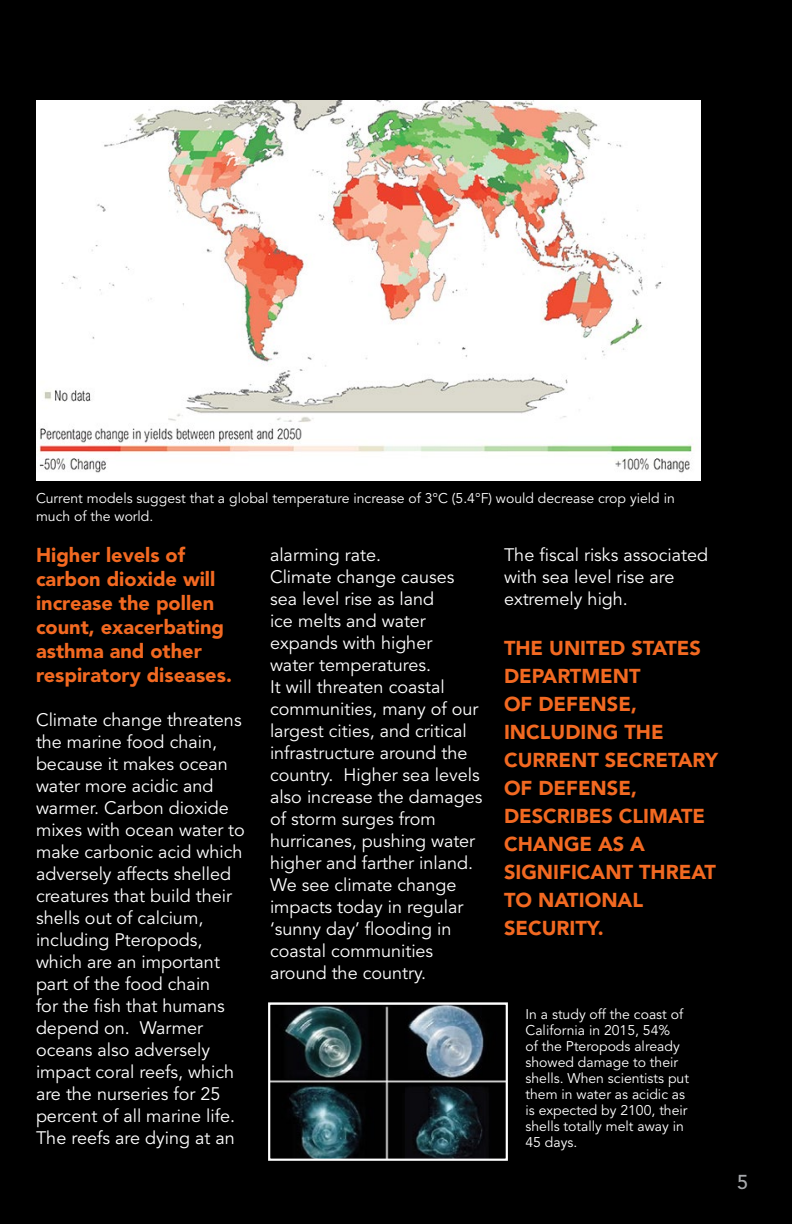
<style>
.page{position:relative;width:792px;height:1224px;background:#000}
.page>*{position:absolute;margin:0;border:0;box-sizing:border-box;transform-origin:0 0}
.t1{font:900 20px/28px "Avenir";color:#f26921}
.t2{font:500 20px "Avenir";color:#a7a9ac}
.t3{font:18px/22px "Avenir";color:#fff}
.t4{font:14px/16px "Avenir";color:#fff}
</style>
<div class="page">
<img style="left:36px;top:101px;width:664px;height:379px">
<img style="left:271px;top:1005px;width:234px;height:153px">
<div style="left:268px;top:1002px;width:240px;height:159px;border:2px solid #fff"></div>
<p class="t4" style="left:36px;top:489px;width:640px;line-height:18px">Current models suggest that a global temperature increase of 3°C (5.4°F) would decrease crop yield in much of the world.</p>
<p class="t1" style="left:36px;top:543px;width:197px;line-height:24px">Higher levels of carbon dioxide will increase the pollen count, exacerbating asthma and other respiratory diseases.</p>
<p class="t3" style="left:36px;top:710px;width:210px">Climate change threatens the marine food chain, because it makes ocean water more acidic and warmer. Carbon dioxide mixes with ocean water to make carbonic acid which adversely affects shelled creatures that build their shells out of calcium, including Pteropods, which are an important part of the food chain<br>for the fish that humans depend on. Warmer oceans also adversely impact coral reefs, which are the nurseries for 25 percent of all marine life.<br>The reefs are dying at an</p>
<p class="t3" style="left:270px;top:544px;width:214px">alarming rate.<br>Climate change causes sea level rise as land<br>ice melts and water expands with higher<br>water temperatures.<br>It will threaten coastal communities, many of our largest cities, and critical infrastructure around the country. Higher sea levels also increase the damages of storm surges from hurricanes, pushing water higher and farther inland.<br>We see climate change impacts today in regular ‘sunny day’ flooding in coastal communities around the country.</p>
<p class="t3" style="left:504px;top:544px;width:206px">The fiscal risks associated with sea level rise are extremely high.</p>
<p class="t1" style="left:504px;top:634px;width:216px">THE UNITED STATES<br>DEPARTMENT<br>OF DEFENSE,<br>INCLUDING THE<br>CURRENT SECRETARY<br>OF DEFENSE,<br>DESCRIBES CLIMATE<br>CHANGE AS A<br>SIGNIFICANT THREAT<br>TO NATIONAL<br>SECURITY.</p>
<p class="t4" style="left:526px;top:1007px;width:165px">In a study off the coast of<br>California in 2015, 54%<br>of the Pteropods already showed damage to their shells. When scientists put them in water as acidic as is expected by 2100, their shells totally melt away in<br>45 days.</p>
<p class="t2" style="left:737px;top:1170px;width:13px">5</p>
</div>
